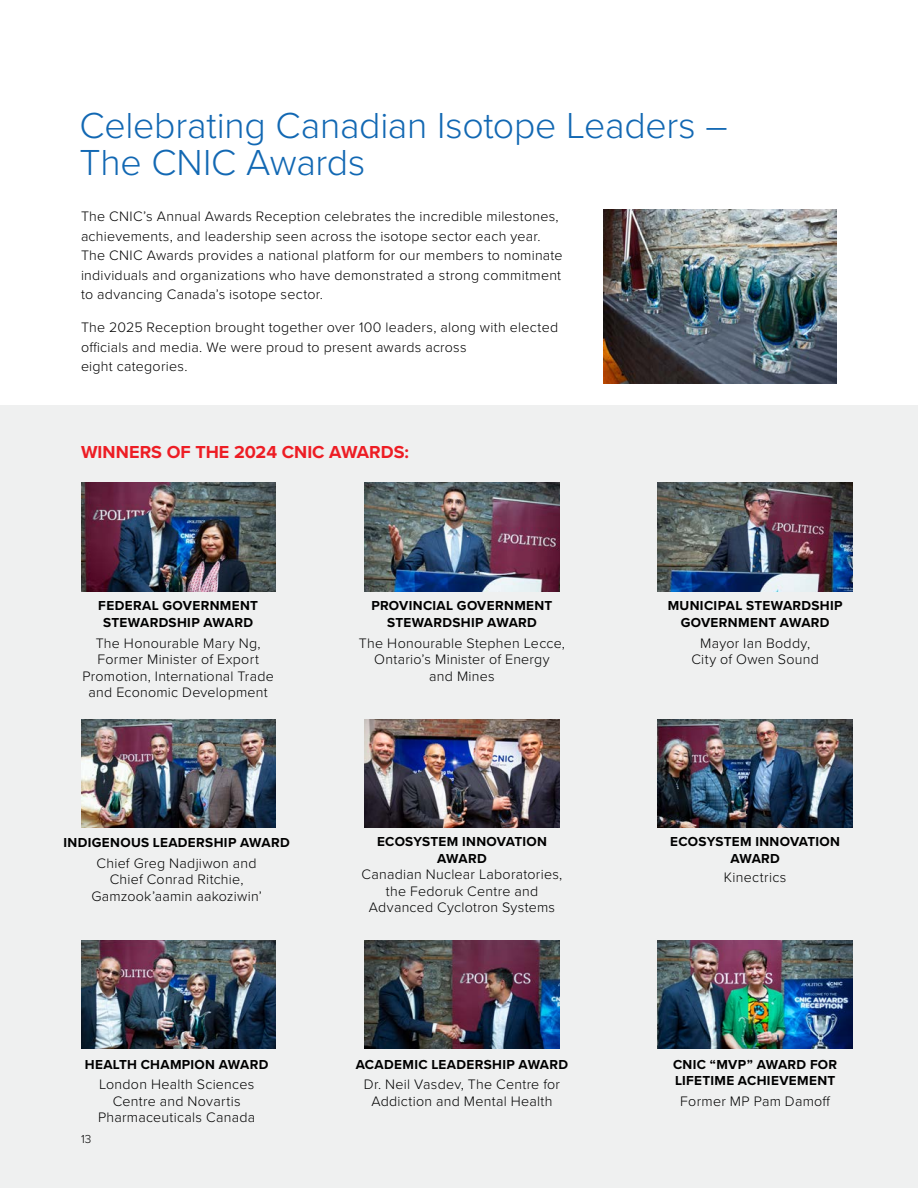
<style>
.page{position:relative;width:918px;height:1188px;background:#fff}
.page>*{position:absolute;margin:0;border:0;box-sizing:border-box;transform-origin:0 0}
.t1{font:300 37.5px/37.5px "Proxima Nova";letter-spacing:-.01em;color:#1268b3}
.H4_red_caps{font:700 18px "Proxima Nova";color:#ed1d24}
.BODY{font:300 14.25px/16.5px "Proxima Nova";letter-spacing:.015em;color:#000;text-align:center}
.BODY-2{font:700 13.5px/16.5px "Proxima Nova";letter-spacing:.025em;color:#000;text-align:center}
.t2{font:300 12px "Proxima Nova";color:#000}
</style>
<div class="page">
<div style="left:0;top:405px;width:918px;height:783px;background:#eff0f0"></div>
<img style="left:603px;top:210px;width:234px;height:174px">
<img style="left:81px;top:483px;width:194px;height:108px">
<img style="left:81px;top:720px;width:194px;height:108px">
<img style="left:81px;top:940px;width:194px;height:108px">
<img style="left:658px;top:720px;width:194px;height:108px">
<img style="left:658px;top:940px;width:194px;height:108px">
<img style="left:658px;top:483px;width:194px;height:108px">
<img style="left:365px;top:720px;width:194px;height:108px">
<img style="left:365px;top:940px;width:194px;height:108px">
<img style="left:365px;top:483px;width:194px;height:108px">
<h3 class="t1" style="left:80px;top:104px;width:650px">Celebrating Canadian Isotope Leaders –<br>The CNIC Awards</h3>
<p class="BODY" style="left:81px;top:206px;width:483px;line-height:19.5px;text-align:left">The CNIC’s Annual Awards Reception celebrates the incredible milestones, achievements, and leadership seen across the isotope sector each year.<br>The CNIC Awards provides a national platform for our members to nominate individuals and organizations who have demonstrated a strong commitment to advancing Canada’s isotope sector.</p>
<p class="BODY" style="left:81px;top:317px;width:479px;line-height:19.5px;text-align:left">The 2025 Reception brought together over 100 leaders, along with elected officials and media. We were proud to present awards across<br>eight categories.</p>
<p class="H4_red_caps" style="left:81px;top:439px;width:329px">WINNERS OF THE 2024 CNIC AWARDS:</p>
<p class="BODY-2" style="left:98px;top:597px;width:161px">FEDERAL GOVERNMENT<br>STEWARDSHIP AWARD</p>
<p class="BODY" style="left:82px;top:634px;width:193px">The Honourable Mary Ng,<br>Former Minister of Export<br>Promotion, International Trade and Economic Development</p>
<p class="BODY-2" style="left:63px;top:834px;width:228px">INDIGENOUS LEADERSHIP AWARD</p>
<p class="BODY" style="left:91px;top:854px;width:172px">Chief Greg Nadjiwon and<br>Chief Conrad Ritchie,<br>Gamzook’aamin aakoziwin’</p>
<p class="BODY-2" style="left:85px;top:1056px;width:185px">HEALTH CHAMPION AWARD</p>
<p class="BODY" style="left:98px;top:1076px;width:159px">London Health Sciences<br>Centre and Novartis<br>Pharmaceuticals Canada</p>
<h1 class="t2" style="left:81px;top:1131px;width:12px">13</h1>
<p class="BODY-2" style="left:372px;top:597px;width:182px">PROVINCIAL GOVERNMENT<br>STEWARDSHIP AWARD</p>
<p class="BODY" style="left:359px;top:634px;width:208px">The Honourable Stephen Lecce,<br>Ontario’s Minister of Energy<br>and Mines</p>
<p class="BODY-2" style="left:377px;top:833px;width:171px">ECOSYSTEM INNOVATION<br>AWARD</p>
<p class="BODY" style="left:362px;top:865px;width:202px">Canadian Nuclear Laboratories, the Fedoruk Centre and<br>Advanced Cyclotron Systems</p>
<p class="BODY-2" style="left:356px;top:1056px;width:214px">ACADEMIC LEADERSHIP AWARD</p>
<p class="BODY" style="left:364px;top:1076px;width:198px">Dr. Neil Vasdev, The Centre for<br>Addiction and Mental Health</p>
<p class="BODY-2" style="left:668px;top:597px;width:176px">MUNICIPAL STEWARDSHIP<br>GOVERNMENT AWARD</p>
<p class="BODY" style="left:691px;top:634px;width:129px">Mayor Ian Boddy,<br>City of Owen Sound</p>
<p class="BODY-2" style="left:670px;top:833px;width:171px">ECOSYSTEM INNOVATION<br>AWARD</p>
<p class="BODY" style="left:724px;top:868px;width:64px">Kinectrics</p>
<p class="BODY-2" style="left:673px;top:1056px;width:166px;text-align:left">CNIC “MVP” AWARD FOR<br>LIFETIME ACHIEVEMENT</p>
<p class="BODY" style="left:680px;top:1092px;width:152px">Former MP Pam Damoff</p>
</div>
